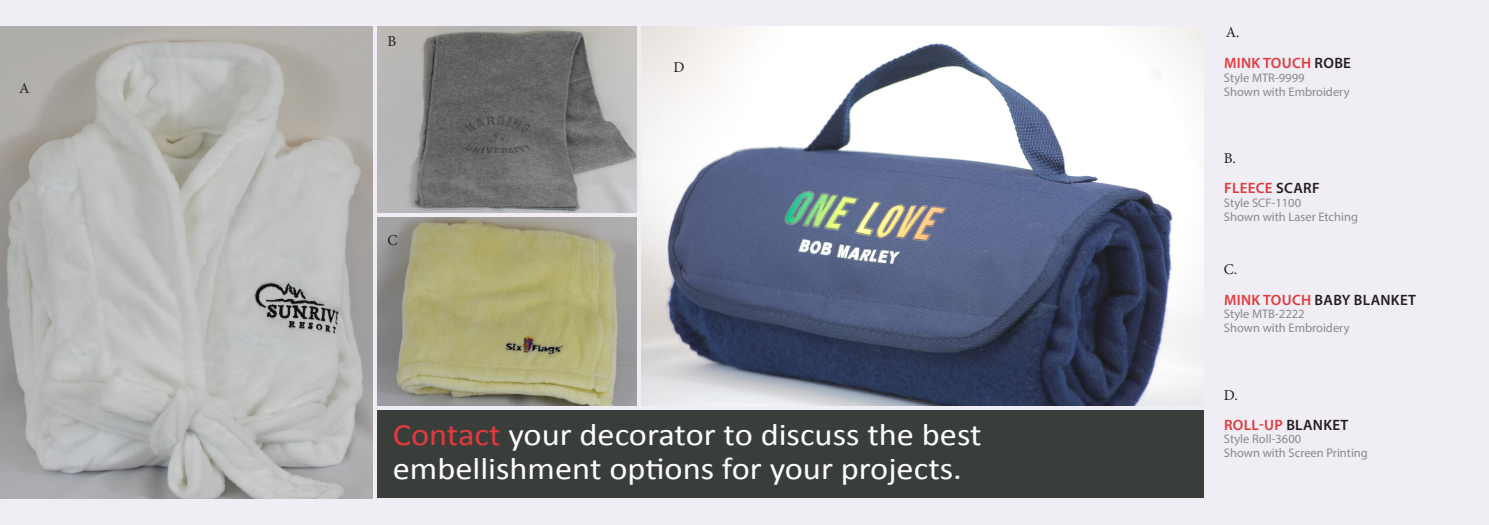
<style>
.page{position:relative;width:1489px;height:525px;background:#fff}
.page>*{position:absolute;margin:0;border:0;box-sizing:border-box;transform-origin:0 0}
.t1{font:31.25px/33.8px "Calibri";color:#fff;scale:1.1 1}
.t2{font:600 15px "Myriad Pro";letter-spacing:.02em;color:#e13a3e}
.t3{font:600 15px "Myriad Pro";letter-spacing:.02em;color:#231f20}
.t4{font:15px "Minion Pro";color:#231f20}
.t5{font:12.5px "Myriad Pro";color:#888a8d}
.s1{color:#e13a3e}
.s2{color:#231f20}
</style>
<div class="page">
<div style="left:0;top:0;width:1488px;height:524px;background:#f0eef4"></div>
<img style="left:0;top:27px;width:372px;height:471px">
<img style="left:377px;top:27px;width:259px;height:186px">
<img style="left:641px;top:27px;width:562px;height:378px">
<div style="left:377px;top:410px;width:826px;height:88px;background:#3a3e3b"></div>
<img style="left:377px;top:218px;width:259px;height:187px">
<p class="t4" style="left:19px;top:78px;width:12px">A</p>
<p class="t4" style="left:387px;top:31px;width:10px">B</p>
<p class="t4" style="left:387px;top:230px;width:11px">C</p>
<p class="t4" style="left:673px;top:57px;width:13px">D</p>
<p class="t1" style="left:393px;top:418px;width:537px"><span class="s1">Contact</span> your decorator to discuss the best embellishment options for your projects.</p>
<p class="t4" style="left:1225px;top:22px;width:15px">A.</p>
<p class="t2" style="left:1223px;top:53px;width:128px">MINK TOUCH <span class="s2">ROBE</span></p>
<p class="t5" style="left:1223px;top:70px;width:82px">Style MTR-9999</p>
<p class="t5" style="left:1223px;top:84px;width:127px">Shown with Embroidery</p>
<p class="t4" style="left:1223px;top:148px;width:13px">B.</p>
<p class="t2" style="left:1223px;top:178px;width:97px">FLEECE <span class="s2">SCARF</span></p>
<p class="t5" style="left:1223px;top:195px;width:79px">Style SCF-1100</p>
<p class="t5" style="left:1223px;top:208px;width:135px">Shown with Laser Etching</p>
<p class="t4" style="left:1223px;top:259px;width:15px">C.</p>
<p class="t3" style="left:1223px;top:290px;width:193px"><span class="s1">MINK TOUCH</span> BABY BLANKET</p>
<p class="t5" style="left:1223px;top:306px;width:82px">Style MTB-2222</p>
<p class="t5" style="left:1223px;top:320px;width:127px">Shown with Embroidery</p>
<p class="t4" style="left:1223px;top:384px;width:15px">D.</p>
<p class="t2" style="left:1223px;top:415px;width:126px">ROLL-UP <span class="s2">BLANKET</span></p>
<p class="t5" style="left:1223px;top:431px;width:79px">Style Roll-3600</p>
<p class="t5" style="left:1223px;top:445px;width:145px">Shown with Screen Printing</p>
</div>
